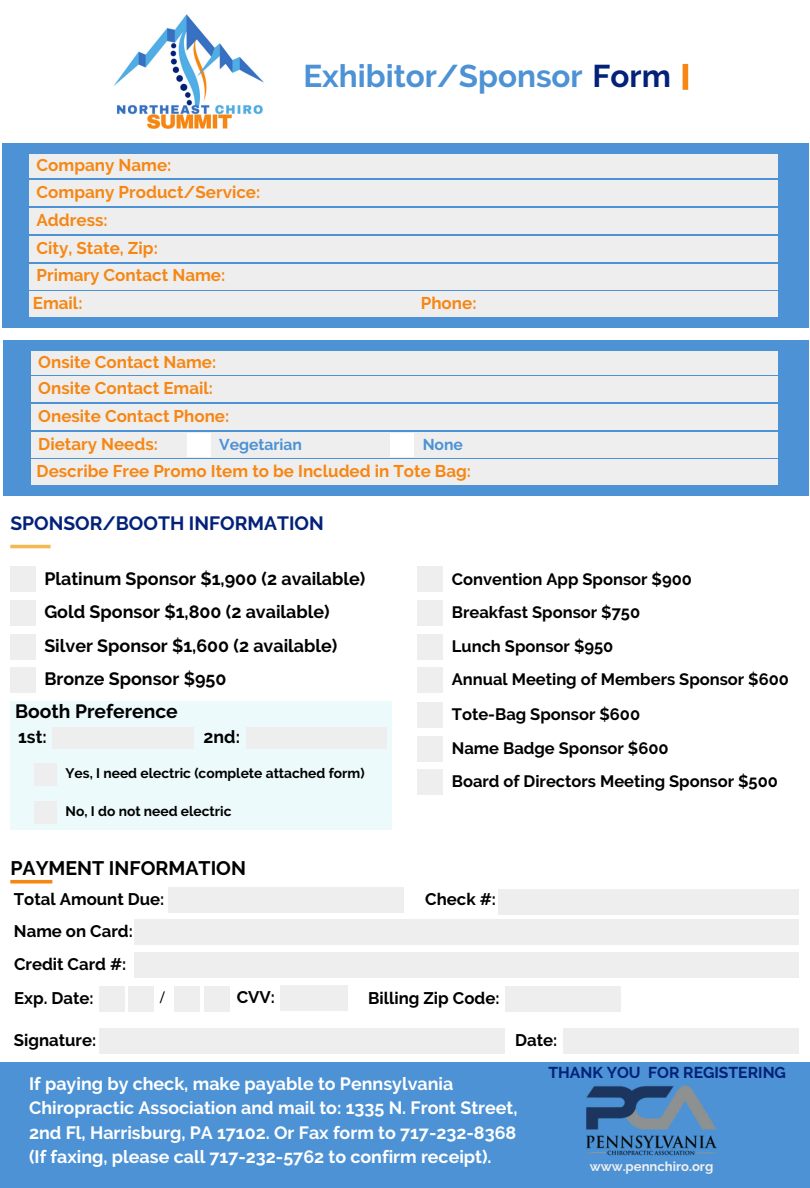
<style>
.page{position:relative;width:810px;height:1188px;background:#fff}
.page>*{position:absolute;margin:0;border:0;box-sizing:border-box;transform-origin:0 0}
.t1{font:700 31.35px "Raleway";color:#4c92d4}
.t2{font:700 19.5px "Raleway";color:#000}
.t3{font:700 19.2px "Raleway";color:#032179}
.t4{font:700 19.2px "Raleway";color:#000}
.t5{font:700 17.85px/24.6px "Raleway";color:#fff}
.t6{font:700 17.85px/33.5px "Raleway";color:#000}
.t7{font:700 17.7px "Raleway";color:#000}
.t8{font:700 16.95px/27.6px "Raleway";color:#f68714}
.t9{font:700 16.8px/34.5px "Raleway";color:#000}
.t10{font:700 16.5px/33.5px "Raleway";color:#000}
.t11{font:700 15.75px "Raleway";color:#032179}
.t12{font:700 15.75px "Raleway";color:#4c92d4}
.t13{font:700 13.8px "Raleway";color:#000}
.t14{font:700 13.05px "Raleway";color:#efeeef}
.t15{font:500 12.6px "Montserrat";color:#000}
.s1{color:#032179}
</style>
<div class="page">
<div style="left:2px;top:143px;width:807px;height:185px;background:#4c92d4"></div>
<div style="left:29px;top:155px;width:749px;height:23px;background:#efeeef"></div>
<div style="left:29px;top:180px;width:749px;height:26px;background:#efeeef"></div>
<div style="left:29px;top:208px;width:749px;height:26px;background:#efeeef"></div>
<div style="left:29px;top:236px;width:749px;height:26px;background:#efeeef"></div>
<div style="left:29px;top:264px;width:749px;height:25px;background:#efeeef"></div>
<div style="left:29px;top:291px;width:387px;height:26px;background:#efeeef"></div>
<div style="left:417px;top:291px;width:361px;height:26px;background:#efeeef"></div>
<img style="left:113px;top:14px;width:151px;height:114px">
<div style="left:683px;top:64px;width:5px;height:26px;background:#f68714"></div>
<hr style="left:10px;top:545px;width:41px;height:3px;background:#f2b950">
<div style="left:10px;top:567px;width:25px;height:25px;background:#efeeef"></div>
<div style="left:10px;top:601px;width:25px;height:25px;background:#efeeef"></div>
<div style="left:10px;top:634px;width:25px;height:25px;background:#efeeef"></div>
<div style="left:10px;top:667px;width:25px;height:25px;background:#efeeef"></div>
<div style="left:418px;top:567px;width:25px;height:25px;background:#efeeef"></div>
<div style="left:418px;top:601px;width:25px;height:25px;background:#efeeef"></div>
<div style="left:418px;top:634px;width:25px;height:25px;background:#efeeef"></div>
<div style="left:418px;top:667px;width:25px;height:25px;background:#efeeef"></div>
<div style="left:418px;top:703px;width:25px;height:25px;background:#efeeef"></div>
<div style="left:418px;top:736px;width:25px;height:26px;background:#efeeef"></div>
<div style="left:418px;top:770px;width:25px;height:25px;background:#efeeef"></div>
<div style="left:10px;top:701px;width:382px;height:129px;background:#ecfafc"></div>
<div style="left:35px;top:763px;width:22px;height:23px;background:#efeeef"></div>
<div style="left:35px;top:801px;width:22px;height:22px;background:#efeeef"></div>
<div style="left:52px;top:727px;width:141px;height:22px;background:#efeeef"></div>
<div style="left:246px;top:727px;width:141px;height:22px;background:#efeeef"></div>
<div style="left:0;top:1062px;width:809px;height:126px;background:#4c92d4"></div>
<img style="left:585px;top:1085px;width:132px;height:71px">
<svg style="left:10px;top:880px;width:42px;height:4px"></svg>
<div style="left:168px;top:887px;width:235px;height:26px;background:#efeeef"></div>
<div style="left:498px;top:889px;width:301px;height:25px;background:#efeeef"></div>
<div style="left:135px;top:952px;width:664px;height:26px;background:#efeeef"></div>
<div style="left:99px;top:987px;width:25px;height:25px;background:#efeeef"></div>
<div style="left:128px;top:987px;width:26px;height:25px;background:#efeeef"></div>
<div style="left:175px;top:987px;width:25px;height:25px;background:#efeeef"></div>
<div style="left:204px;top:987px;width:25px;height:25px;background:#efeeef"></div>
<div style="left:280px;top:985px;width:68px;height:25px;background:#efeeef"></div>
<div style="left:135px;top:919px;width:664px;height:26px;background:#efeeef"></div>
<div style="left:99px;top:1028px;width:406px;height:25px;background:#efeeef"></div>
<div style="left:564px;top:1028px;width:235px;height:25px;background:#efeeef"></div>
<div style="left:505px;top:987px;width:116px;height:25px;background:#efeeef"></div>
<div style="left:4px;top:340px;width:805px;height:156px;background:#4c92d4"></div>
<div style="left:31px;top:460px;width:747px;height:25px;background:#efeeef"></div>
<div style="left:31px;top:351px;width:747px;height:24px;background:#efeeef"></div>
<div style="left:31px;top:377px;width:747px;height:25px;background:#efeeef"></div>
<div style="left:31px;top:404px;width:747px;height:26px;background:#efeeef"></div>
<div style="left:31px;top:432px;width:747px;height:26px;background:#efeeef"></div>
<div style="left:187px;top:433px;width:24px;height:24px;background:#fff"></div>
<div style="left:390px;top:433px;width:24px;height:24px;background:#fff"></div>
<p class="t8" style="left:33px;top:152px;width:229px">Company Name:<br>Company Product/Service:<br>Address:<br>City, State, Zip:<br>Primary Contact Name:<br>Email:</p>
<h1 class="t1" style="left:303px;top:57px;width:369px">Exhibitor/Sponsor <span class="s1">Form</span></h1>
<p class="t8" style="left:421px;top:289px;width:57px">Phone:</p>
<p class="t8" style="left:38px;top:348px;width:192px">Onsite Contact Name:<br>Onsite Contact Email:<br>Onesite Contact Phone:<br>Dietary Needs:</p>
<p class="t12" style="left:219px;top:435px;width:84px">Vegetarian</p>
<p class="t12" style="left:423px;top:435px;width:42px">None</p>
<p class="t8" style="left:37px;top:458px;width:436px">Describe Free Promo Item to be Included in Tote Bag:</p>
<p class="t3" style="left:10px;top:512px;width:315px">SPONSOR/BOOTH INFORMATION</p>
<p class="t6" style="left:44px;top:562px;width:323px">Platinum Sponsor $1,900 (2 available)<br>Gold Sponsor $1,800 (2 available)<br>Silver Sponsor $1,600 (2 available)<br>Bronze Sponsor $950</p>
<p class="t10" style="left:452px;top:562px;width:339px">Convention App Sponsor $900<br>Breakfast Sponsor $750<br>Lunch Sponsor $950<br>Annual Meeting of Members Sponsor $600</p>
<p class="t10" style="left:452px;top:698px;width:328px">Tote-Bag Sponsor $600<br>Name Badge Sponsor $600<br>Board of Directors Meeting Sponsor $500</p>
<p class="t4" style="left:15px;top:700px;width:164px">Booth Preference</p>
<p class="t7" style="left:18px;top:726px;width:30px">1st:</p>
<p class="t7" style="left:204px;top:726px;width:38px">2nd:</p>
<p class="t13" style="left:66px;top:765px;width:301px">Yes, I need electric (complete attached form)</p>
<p class="t13" style="left:66px;top:803px;width:167px">No, I do not need electric</p>
<p class="t2" style="left:10px;top:856px;width:237px">PAYMENT INFORMATION</p>
<p class="t9" style="left:14px;top:882px;width:152px">Total Amount Due:</p>
<p class="t9" style="left:425px;top:882px;width:72px">Check #:</p>
<p class="t9" style="left:14px;top:914px;width:120px">Name on Card:</p>
<p class="t9" style="left:14px;top:947px;width:114px">Credit Card #:<br>Exp. Date:</p>
<p class="t15" style="left:160px;top:990px;width:6px">/</p>
<p class="t9" style="left:237px;top:979px;width:40px">CVV:</p>
<p class="t9" style="left:368px;top:981px;width:133px">Billing Zip Code:</p>
<p class="t9" style="left:14px;top:1022px;width:84px">Signature:</p>
<p class="t9" style="left:515px;top:1022px;width:44px">Date:</p>
<p class="t5" style="left:29px;top:1071px;width:490px">If paying by check, make payable to Pennsylvania Chiropractic Association and mail to: 1335 N. Front Street, 2nd Fl, Harrisburg, PA 17102. Or Fax form to 717-232-8368 (If faxing, please call 717-232-5762 to confirm receipt).</p>
<p class="t11" style="left:549px;top:1064px;width:239px">THANK YOU FOR REGISTERING</p>
<p class="t14" style="left:590px;top:1158px;width:125px">www.pennchiro.org</p>
</div>
